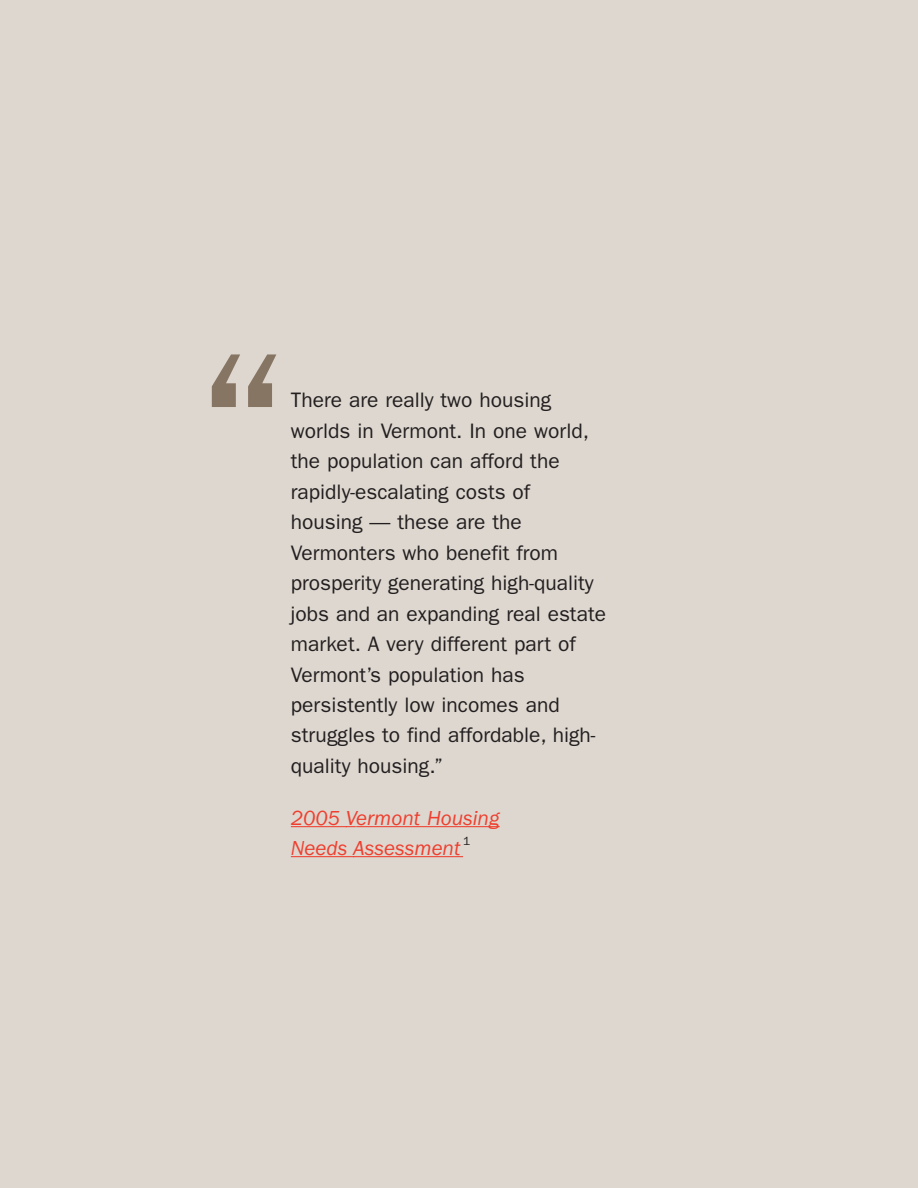
<style>
.page{position:relative;width:918px;height:1188px;background:#ddd7cf}
.page>*{position:absolute;margin:0;border:0;box-sizing:border-box;transform-origin:0 0}
.t1{font:240px "Franklin Gothic";color:#877564}
.t2{font:21px/30.5px "Franklin Gothic";color:#231f20}
.t3{font:italic 21px/30px "Franklin Gothic";color:#ef3e2e}
.t4{font:12px "Franklin Gothic";color:#231f20}
</style>
<div class="page">
<hr style="left:291px;top:826px;width:56px;height:1px;background:#ef3e2e">
<hr style="left:356px;top:826px;width:144px;height:1px;background:#ef3e2e">
<hr style="left:291px;top:856px;width:63px;height:1px;background:#ef3e2e">
<hr style="left:353px;top:856px;width:101px;height:1px;background:#ef3e2e">
<h1 class="t1" style="left:189px;top:354px;width:112px">“</h1>
<p class="t2" style="left:291px;top:387px;width:317px">There are really two housing worlds in Vermont. In one world, the population can afford the rapidly-escalating costs of housing — these are the<br>Vermonters who benefit from prosperity generating high-quality jobs and an expanding real estate market. A very different part of<br>Vermont’s population has persistently low incomes and struggles to find affordable, high&shy;quality housing.”</p>
<p class="t3" style="left:291px;top:804px;width:210px">2005 Vermont Housing<br>Needs Assessment</p>
<p class="t4" style="left:463px;top:837px;width:9px">1</p>
</div>
